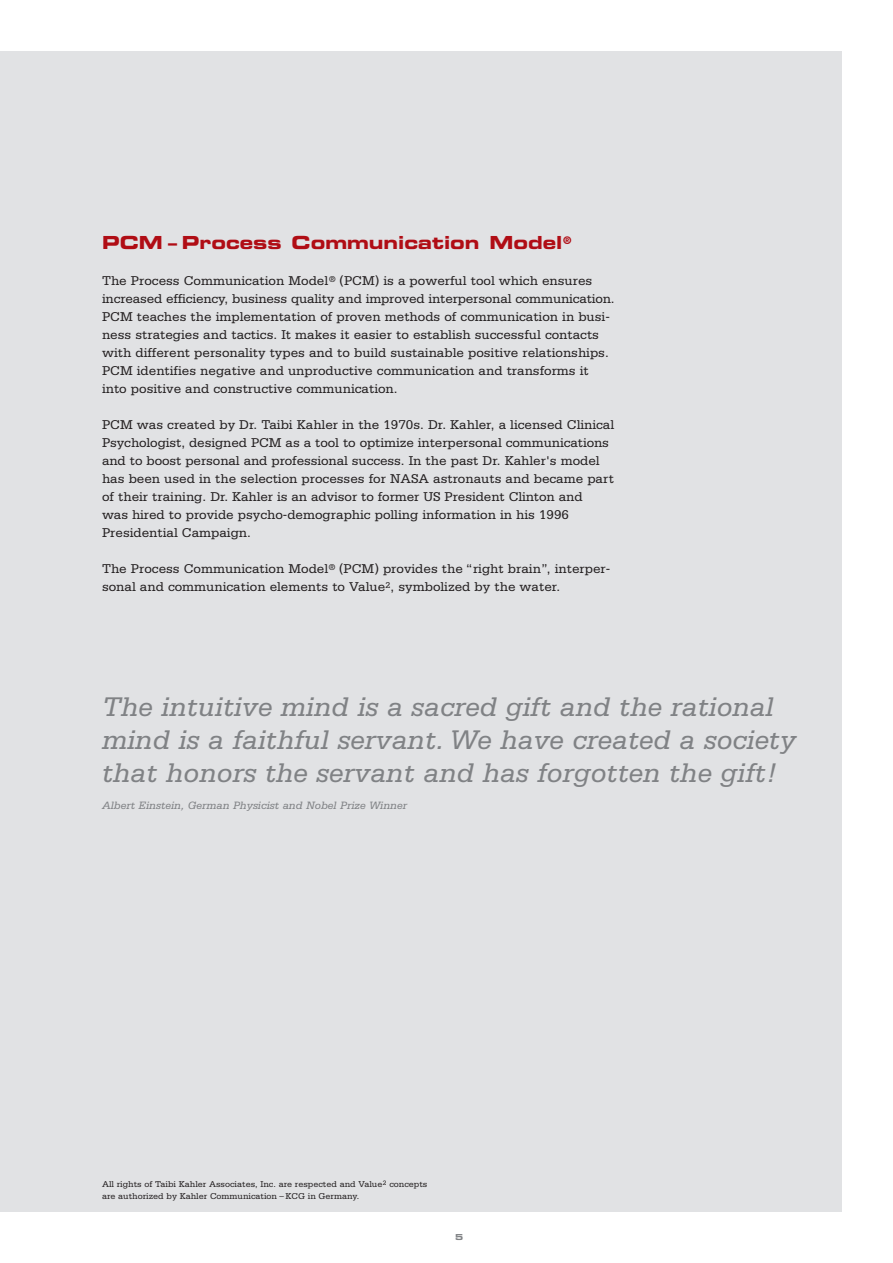
<style>
.page{position:relative;width:893px;height:1263px;background:#fff}
.page>*{position:absolute;margin:0;border:0;box-sizing:border-box;transform-origin:0 0}
.t1{font:italic 28.5px/33px "Serifa";color:#808285}
.t2{font:18px "Eurostile LT Bold Extended Two";color:#b00d15}
.t3{font:13.5px/18px "Serifa";color:#231f20}
.t4{font:italic 11.25px "Serifa";color:#808285}
.t5{font:9px/12px "Serifa";color:#231f20}
.t6{font:8.25px "Eurostile LT Bold Extended Two";color:#808285}
</style>
<div class="page">
<div style="left:0;top:51px;width:842px;height:1161px;background:#e1e2e4"></div>
<h2 class="t2" style="left:102px;top:236px;width:471px">PCM – Process Communication Model<sup>®</sup></h2>
<p class="t3" style="left:102px;top:273px;width:514px">The Process Communication Model<sup>®</sup> (PCM) is a powerful tool which ensures increased efficiency, business quality and improved interpersonal communication.<br>PCM teaches the implementation of proven methods of communication in busi&shy;ness strategies and tactics. It makes it easier to establish successful contacts with different personality types and to build sustainable positive relationships.<br>PCM identifies negative and unproductive communication and transforms it into positive and constructive communication.</p>
<p class="t3" style="left:102px;top:417px;width:514px">PCM was created by Dr. Taibi Kahler in the 1970s. Dr. Kahler, a licensed Clinical Psychologist, designed PCM as a tool to optimize interpersonal communications and to boost personal and professional success. In the past Dr. Kahler's model has been used in the selection processes for NASA astronauts and became part of their training. Dr. Kahler is an advisor to former US President Clinton and<br>was hired to provide psycho-demographic polling information in his 1996<br>Presidential Campaign.</p>
<p class="t3" style="left:102px;top:561px;width:510px">The Process Communication Model<sup>®</sup> (PCM) provides the “right brain”, interper&shy;sonal and communication elements to Value<sup>2</sup>, symbolized by the water.</p>
<h1 class="t1" style="left:102px;top:693px;width:695px">The intuitive mind is a sacred gift and the rational mind is a faithful servant. We have created a society that honors the servant and has forgotten the gift!</h1>
<p class="t4" style="left:102px;top:802px;width:307px">Albert Einstein, German Physicist and Nobel Prize Winner</p>
<p class="t5" style="left:102px;top:1179px;width:327px">All rights of Taibi Kahler Associates, Inc. are respected and Value<sup>2</sup> concepts are authorized by Kahler Communication – KCG in Germany.</p>
<p class="t6" style="left:455px;top:1233px;width:10px">5</p>
</div>
